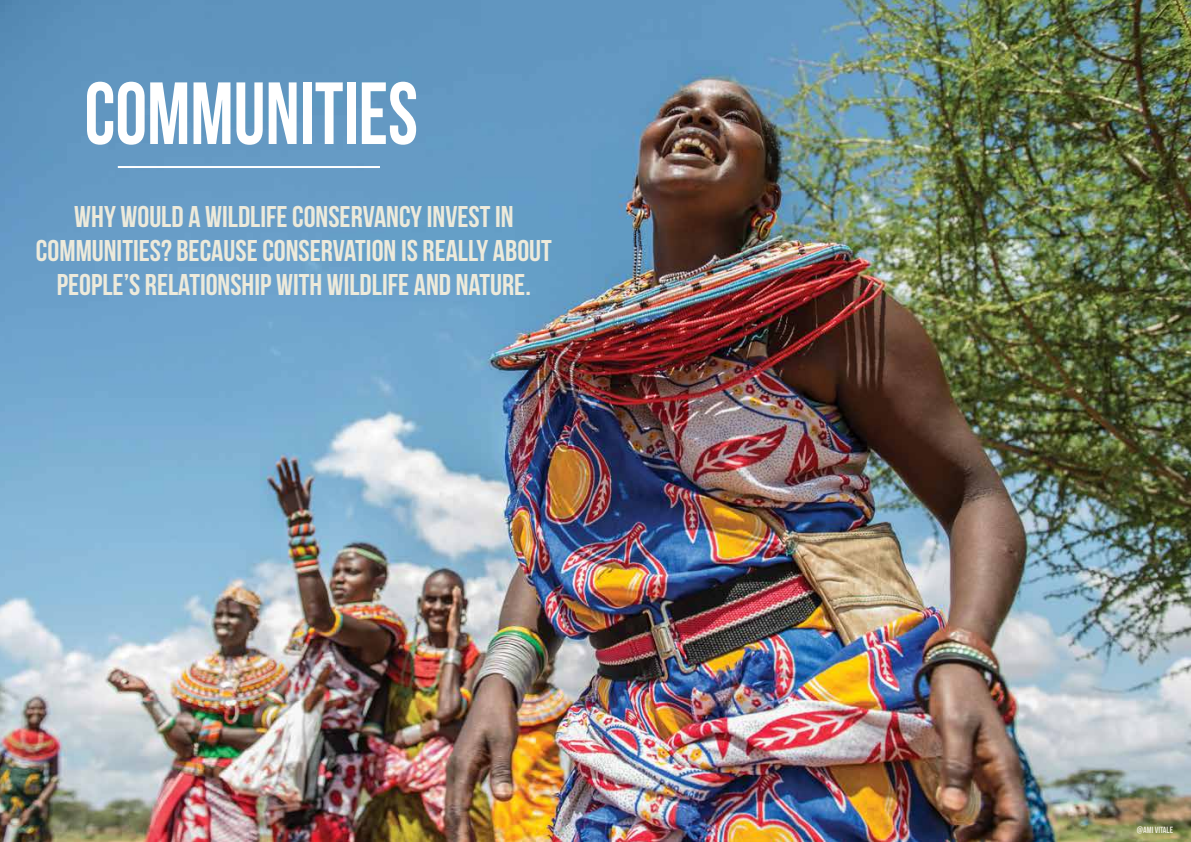
<style>
.page{position:relative;width:1191px;height:842px;background:#fff}
.page>*{position:absolute;margin:0;border:0;box-sizing:border-box;transform-origin:0 0}
.t1{font:88px "Bebas Neue";color:#fff;scale:.91 1}
.t2{font:30px/34px "Bebas Neue";color:#edeadb;text-align:center}
.t3{font:9px "Bebas Neue";color:#edeadb}
</style>
<div class="page">
<img style="left:0;top:1px;width:1190px;height:841px">
<hr style="left:118px;top:166px;width:262px;height:2px;background:#fff">
<h1 class="t1" style="left:84px;top:65px;width:368px">COMMUNITIES</h1>
<p class="t2" style="left:36px;top:199px;width:517px">WHY WOULD A WILDLIFE CONSERVANCY INVEST IN<br>COMMUNITIES? BECAUSE CONSERVATION IS REALLY ABOUT<br>PEOPLE’S RELATIONSHIP WITH WILDLIFE AND NATURE.</p>
<p class="t3" style="left:1137px;top:825px;width:38px">@AMI VITALE</p>
</div>
